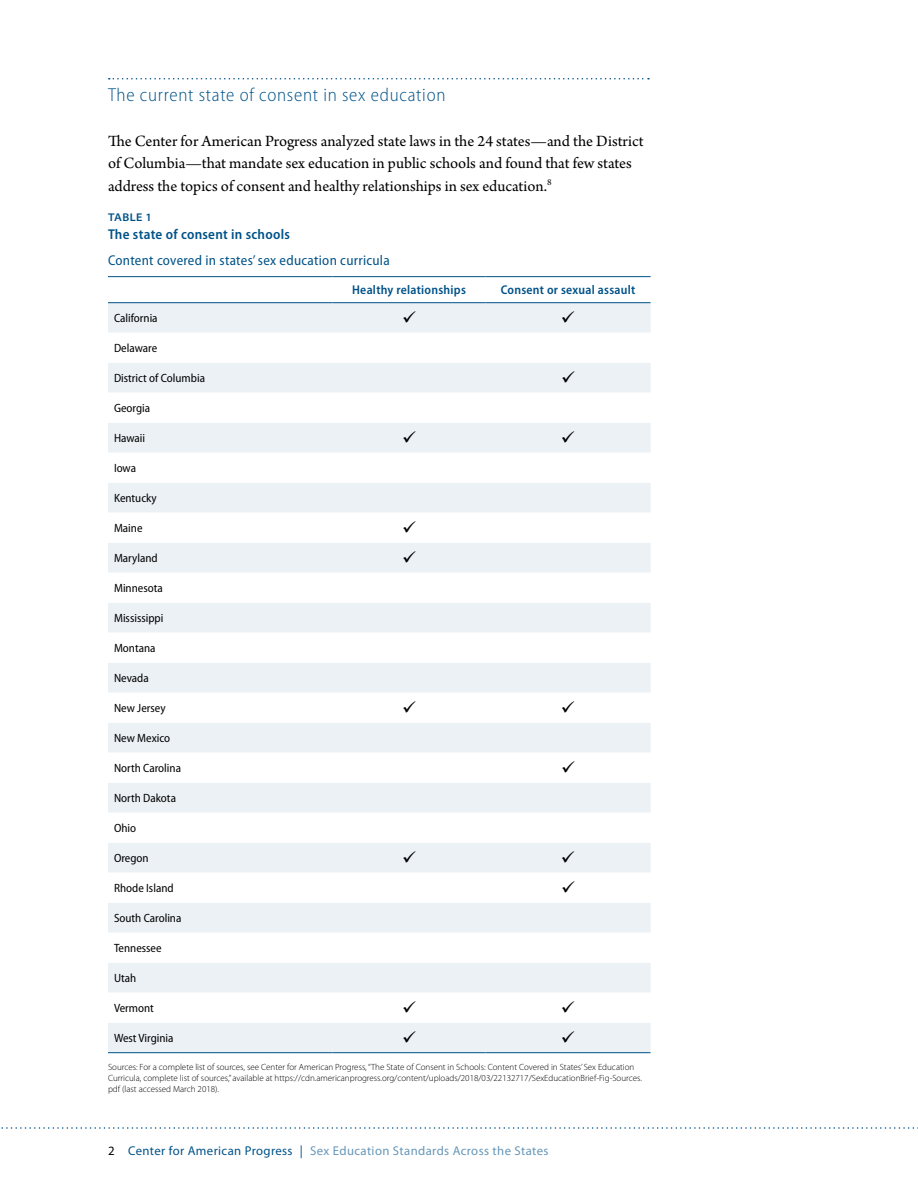
<style>
.page{position:relative;width:918px;height:1188px;background:#fff}
.page>*{position:absolute;margin:0;border:0;box-sizing:border-box;transform-origin:0 0}
.t1{font:300 semi-condensed 18.75px "Myriad Pro";letter-spacing:.04em;color:#005288}
.t2{font:16.5px/22.5px "Arno Pro";color:#000}
.t3{font:semi-condensed 14.25px "Myriad Pro";letter-spacing:.02em;color:#005288}
.t4{font:600 semi-condensed 14.25px "Myriad Pro";letter-spacing:.02em;color:#005288}
.t5{font:12.75px "Myriad Pro";letter-spacing:.03em;color:#6697b8}
.t6{font:600 semi-condensed 12.75px "Myriad Pro";letter-spacing:.02em;color:#005288}
.t7{font:semi-condensed 12px "Myriad Pro";color:#000}
.t8{font:600 semi-expanded 11.25px "Myriad Pro";letter-spacing:.04em;color:#005288}
.t9{font:300 9px/10.8px "Myriad Pro";color:#000}
.s1{color:#000}
.s2{color:#005288}
</style>
<div class="page">
<svg style="left:1px;top:1127px;width:917px;height:2px"></svg>
<svg style="left:109px;top:78px;width:540px;height:2px"></svg>
<div style="left:108px;top:303px;width:543px;height:749px;background:#ebf1f5"></div>
<svg style="left:108px;top:333px;width:543px;height:690px"></svg>
<hr style="left:108px;top:302px;width:225px;height:1px;background:#005288">
<hr style="left:333px;top:302px;width:153px;height:1px;background:#005288">
<hr style="left:486px;top:302px;width:165px;height:1px;background:#005288">
<hr style="left:108px;top:276px;width:225px;height:1px;background:#005288">
<hr style="left:333px;top:276px;width:153px;height:1px;background:#005288">
<hr style="left:486px;top:276px;width:165px;height:1px;background:#005288">
<hr style="left:108px;top:1052px;width:225px;height:1px;background:#005288">
<hr style="left:333px;top:1052px;width:153px;height:1px;background:#005288">
<hr style="left:486px;top:1052px;width:165px;height:1px;background:#005288">
<svg style="left:403px;top:311px;width:13px;height:11px"></svg>
<svg style="left:562px;top:311px;width:12px;height:11px"></svg>
<svg style="left:562px;top:371px;width:13px;height:11px"></svg>
<svg style="left:403px;top:431px;width:13px;height:11px"></svg>
<svg style="left:562px;top:431px;width:12px;height:11px"></svg>
<svg style="left:403px;top:521px;width:13px;height:11px"></svg>
<svg style="left:403px;top:551px;width:13px;height:11px"></svg>
<svg style="left:403px;top:701px;width:13px;height:11px"></svg>
<svg style="left:562px;top:701px;width:12px;height:11px"></svg>
<svg style="left:562px;top:761px;width:13px;height:11px"></svg>
<svg style="left:403px;top:851px;width:13px;height:11px"></svg>
<svg style="left:562px;top:851px;width:12px;height:11px"></svg>
<svg style="left:562px;top:881px;width:13px;height:11px"></svg>
<svg style="left:403px;top:1001px;width:13px;height:11px"></svg>
<svg style="left:562px;top:1001px;width:12px;height:11px"></svg>
<svg style="left:403px;top:1031px;width:13px;height:11px"></svg>
<svg style="left:562px;top:1031px;width:12px;height:11px"></svg>
<h1 class="t1" style="left:108px;top:84px;width:339px">The current state of consent in sex education</h1>
<p class="t2" style="left:108px;top:130px;width:537px">The Center for American Progress analyzed state laws in the 24 states—and the District of Columbia—that mandate sex education in public schools and found that few states address the topics of consent and healthy relationships in sex education.<sup>8</sup></p>
<p class="t8" style="left:108px;top:211px;width:46px">TABLE 1</p>
<h3 class="t4" style="left:108px;top:226px;width:184px">The state of consent in schools</h3>
<h3 class="t3" style="left:108px;top:252px;width:283px">Content covered in states’ sex education curricula</h3>
<h3 class="t6" style="left:352px;top:282px;width:115px">Healthy relationships</h3>
<h3 class="t6" style="left:501px;top:282px;width:136px">Consent or sexual assault</h3>
<h3 class="t7" style="left:114px;top:312px;width:45px">California</h3>
<h3 class="t7" style="left:114px;top:342px;width:45px">Delaware</h3>
<h3 class="t7" style="left:114px;top:372px;width:93px">District of Columbia</h3>
<h3 class="t7" style="left:114px;top:402px;width:38px">Georgia</h3>
<h3 class="t7" style="left:114px;top:432px;width:33px">Hawaii</h3>
<h3 class="t7" style="left:114px;top:462px;width:24px">Iowa</h3>
<h3 class="t7" style="left:114px;top:492px;width:44px">Kentucky</h3>
<h3 class="t7" style="left:114px;top:522px;width:30px">Maine</h3>
<h3 class="t7" style="left:114px;top:552px;width:45px">Maryland</h3>
<h3 class="t7" style="left:114px;top:582px;width:50px">Minnesota</h3>
<h3 class="t7" style="left:114px;top:612px;width:51px">Mississippi</h3>
<h3 class="t7" style="left:114px;top:642px;width:43px">Montana</h3>
<h3 class="t7" style="left:114px;top:672px;width:36px">Nevada</h3>
<h3 class="t7" style="left:114px;top:702px;width:53px">New Jersey</h3>
<h3 class="t7" style="left:114px;top:732px;width:58px">New Mexico</h3>
<h3 class="t7" style="left:114px;top:762px;width:69px">North Carolina</h3>
<h3 class="t7" style="left:114px;top:792px;width:64px">North Dakota</h3>
<h3 class="t7" style="left:114px;top:822px;width:24px">Ohio</h3>
<h3 class="t7" style="left:114px;top:852px;width:36px">Oregon</h3>
<h3 class="t7" style="left:114px;top:882px;width:61px">Rhode Island</h3>
<h3 class="t7" style="left:114px;top:912px;width:69px">South Carolina</h3>
<h3 class="t7" style="left:114px;top:942px;width:49px">Tennessee</h3>
<h3 class="t7" style="left:114px;top:972px;width:24px">Utah</h3>
<h3 class="t7" style="left:114px;top:1002px;width:41px">Vermont</h3>
<h3 class="t7" style="left:114px;top:1032px;width:61px">West Virginia</h3>
<p class="t9" style="left:108px;top:1061px;width:535px">Sources: For a complete list of sources, see Center for American Progress, “The State of Consent in Schools: Content Covered in States’ Sex Education<br>Curricula, complete list of sources,” available at https://cdn.americanprogress.org/content/uploads/2018/03/22132717/SexEducationBrief-Fig-Sources. pdf (last accessed March 2018).</p>
<h3 class="t5" style="left:108px;top:1143px;width:442px"><span class="s1">2</span> <span class="s2">Center for American Progress |</span> Sex Education Standards Across the States</h3>
</div>
